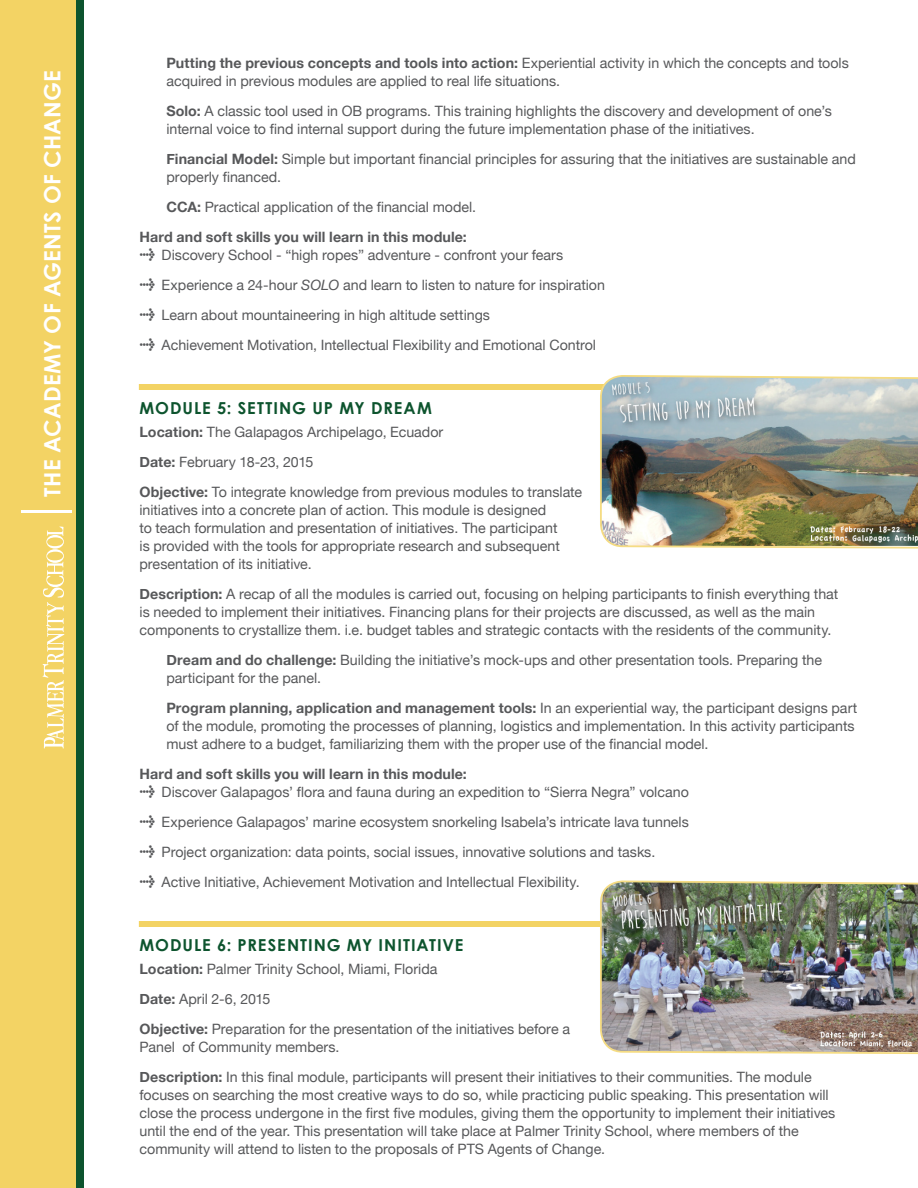
<style>
.page{position:relative;width:918px;height:1188px;background:#fff}
.page>*{position:absolute;margin:0;border:0;box-sizing:border-box;transform-origin:0 0}
.t1{font:700 22.5px "Century Gothic";letter-spacing:.01em;color:#fff}
.Sub_titles{font:700 16.5px "Century Gothic";letter-spacing:.06em;color:#0d542e}
.BODY{font:14.25px/18px "Helvetica Neue";color:#57585a}
.Bold_Body_copy{font:700 14.25px "Helvetica Neue";letter-spacing:.005em;color:#57585a}
.s1{font-weight:700}
.s2{font-family:"Meta Plus";font-weight:900;font-size:12px}
.s3{font-style:italic}
</style>
<div class="page">
<div style="left:0;top:0;width:76px;height:1188px;background:#f3d364"></div>
<div style="left:76px;top:0;width:8px;height:1188px;background:#0d542e"></div>
<svg style="left:43px;top:526px;width:21px;height:222px"></svg>
<hr style="left:21px;top:510px;width:51px;height:3px;background:#fff">
<div style="left:139px;top:384px;width:725px;height:6px;background:#f3d364"></div>
<img style="left:600px;top:375px;width:318px;height:174px">
<div style="left:139px;top:921px;width:725px;height:6px;background:#f3d364"></div>
<img style="left:600px;top:880px;width:318px;height:175px">
<h1 class="t1" style="left:38px;top:497px;width:428px;rotate:-90deg">THE ACADEMY OF AGENTS OF CHANGE</h1>
<p class="BODY" style="left:166px;top:55px;width:684px"><span class="s1">Putting the previous concepts and tools into action:</span> Experiential activity in which the concepts and tools acquired in previous modules are applied to real life situations.</p>
<p class="BODY" style="left:166px;top:103px;width:667px"><span class="s1">Solo:</span> A classic tool used in OB programs. This training highlights the discovery and development of one’s internal voice to find internal support during the future implementation phase of the initiatives.</p>
<p class="BODY" style="left:166px;top:151px;width:691px"><span class="s1">Financial Model:</span> Simple but important financial principles for assuring that the initiatives are sustainable and properly financed.</p>
<p class="BODY" style="left:167px;top:199px;width:311px"><span class="s1">CCA:</span> Practical application of the financial model.</p>
<p class="Bold_Body_copy" style="left:140px;top:226px;width:329px">Hard and soft skills you will learn in this module:</p>
<p class="BODY" style="left:140px;top:247px;width:425px"><span class="s2">&gt;</span> Discovery School - “high ropes” adventure - confront your fears</p>
<p class="BODY" style="left:140px;top:277px;width:467px"><span class="s2">&gt;</span> Experience a 24-hour <span class="s3">SOLO</span> and learn to listen to nature for inspiration</p>
<p class="BODY" style="left:140px;top:307px;width:352px"><span class="s2">&gt;</span> Learn about mountaineering in high altitude settings</p>
<p class="BODY" style="left:140px;top:337px;width:458px"><span class="s2">&gt;</span> Achievement Motivation, Intellectual Flexibility and Emotional Control</p>
<p class="Sub_titles" style="left:140px;top:398px;width:294px">MODULE 5: SETTING UP MY DREAM</p>
<p class="BODY" style="left:140px;top:424px;width:305px"><span class="s1">Location:</span> The Galapagos Archipelago, Ecuador</p>
<p class="BODY" style="left:140px;top:454px;width:175px"><span class="s1">Date:</span> February 18-23, 2015</p>
<p class="BODY" style="left:140px;top:484px;width:444px"><span class="s1">Objective:</span> To integrate knowledge from previous modules to translate initiatives into a concrete plan of action. This module is designed<br>to teach formulation and presentation of initiatives. The participant<br>is provided with the tools for appropriate research and subsequent presentation of its initiative.</p>
<p class="BODY" style="left:140px;top:586px;width:700px"><span class="s1">Description:</span> A recap of all the modules is carried out, focusing on helping participants to finish everything that is needed to implement their initiatives. Financing plans for their projects are discussed, as well as the main components to crystallize them. i.e. budget tables and strategic contacts with the residents of the community.</p>
<p class="BODY" style="left:166px;top:652px;width:657px"><span class="s1">Dream and do challenge:</span> Building the initiative’s mock-ups and other presentation tools. Preparing the participant for the panel.</p>
<p class="BODY" style="left:166px;top:700px;width:692px"><span class="s1">Program planning, application and management tools:</span> In an experiential way, the participant designs part of the module, promoting the processes of planning, logistics and implementation. In this activity participants must adhere to a budget, familiarizing them with the proper use of the financial model.</p>
<p class="Bold_Body_copy" style="left:140px;top:763px;width:329px">Hard and soft skills you will learn in this module:</p>
<p class="BODY" style="left:140px;top:784px;width:551px"><span class="s2">&gt;</span> Discover Galapagos’ flora and fauna during an expedition to “Sierra Negra” volcano</p>
<p class="BODY" style="left:140px;top:814px;width:551px"><span class="s2">&gt;</span> Experience Galapagos’ marine ecosystem snorkeling Isabela’s intricate lava tunnels</p>
<p class="BODY" style="left:140px;top:844px;width:517px"><span class="s2">&gt;</span> Project organization: data points, social issues, innovative solutions and tasks.</p>
<p class="BODY" style="left:140px;top:874px;width:442px"><span class="s2">&gt;</span> Active Initiative, Achievement Motivation and Intellectual Flexibility.</p>
<p class="Sub_titles" style="left:140px;top:935px;width:325px">MODULE 6: PRESENTING MY INITIATIVE</p>
<p class="BODY" style="left:140px;top:961px;width:299px"><span class="s1">Location:</span> Palmer Trinity School, Miami, Florida</p>
<p class="BODY" style="left:140px;top:991px;width:133px"><span class="s1">Date:</span> April 2-6, 2015</p>
<p class="BODY" style="left:140px;top:1021px;width:432px"><span class="s1">Objective:</span> Preparation for the presentation of the initiatives before a<br>Panel of Community members.</p>
<p class="BODY" style="left:140px;top:1069px;width:697px"><span class="s1">Description:</span> In this final module, participants will present their initiatives to their communities. The module focuses on searching the most creative ways to do so, while practicing public speaking. This presentation will close the process undergone in the first five modules, giving them the opportunity to implement their initiatives until the end of the year. This presentation will take place at Palmer Trinity School, where members of the community will attend to listen to the proposals of PTS Agents of Change.</p>
</div>
